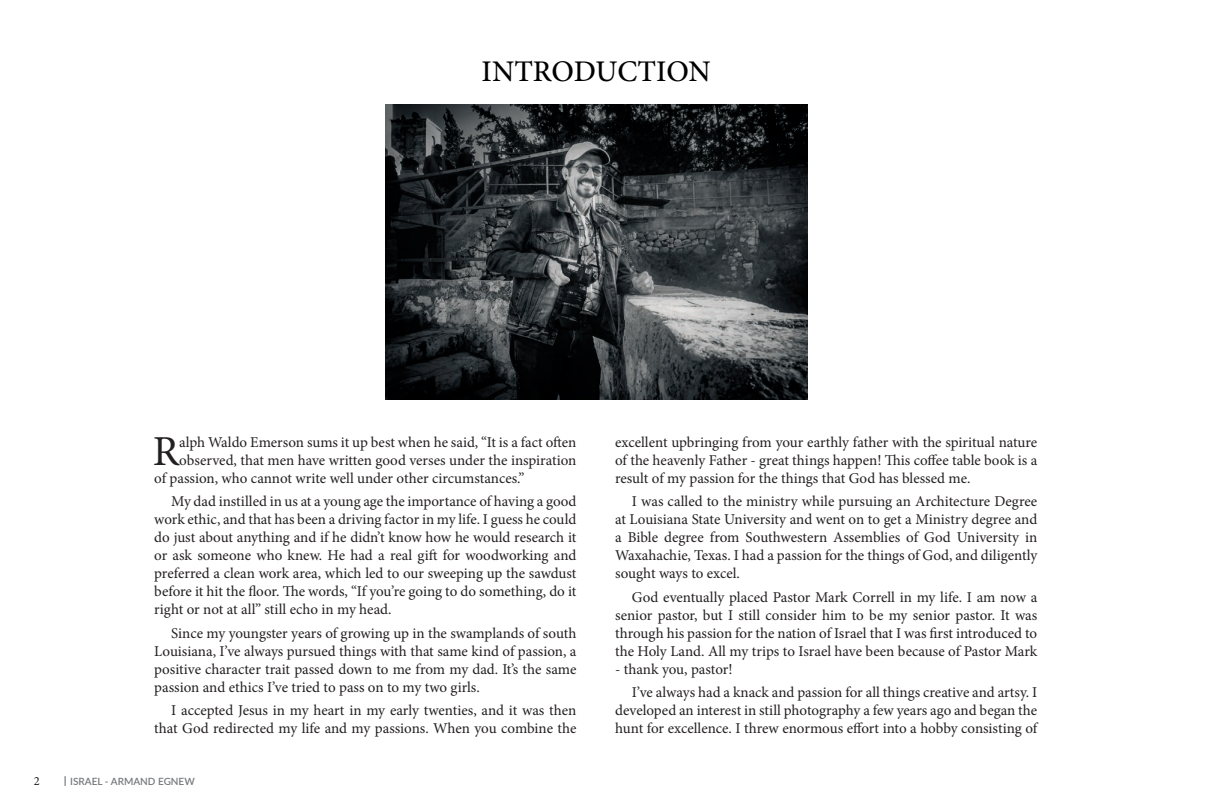
<style>
.page{position:relative;width:1215px;height:810px;background:#fff}
.page>*{position:absolute;margin:0;border:0;box-sizing:border-box;transform-origin:0 0}
.t1{font:42.75px "Minion Pro";color:#231f20}
.t2{font:500 30px "Minion Pro";color:#000}
.t3{font:15px/18px "Minion Pro";letter-spacing:-.005em;color:#231f20;text-align:justify}
.t4{font:12.5px "Minion Pro";color:#231f20}
.t5{font:600 10px "Lato";color:#76787b}
</style>
<div class="page">
<img style="left:385px;top:104px;width:422px;height:296px">
<p class="t2" style="left:482px;top:51px;width:231px">INTRODUCTION</p>
<p class="t1" style="left:153px;top:422px;width:28px">R</p>
<p class="t3" style="left:179px;top:433px;width:399px">alph Waldo Emerson sums it up best when he said, “It is a fact often</p>
<p class="t3" style="left:179px;top:451px;width:399px">observed, that men have written good verses under the inspiration</p>
<p class="t3" style="left:154px;top:469px;width:372px">of passion, who cannot write well under other circumstances.”</p>
<p class="t3" style="left:154px;top:492px;width:424px;text-indent:17px">My dad instilled in us at a young age the importance of having a good work ethic, and that has been a driving factor in my life. I guess he could do just about anything and if he didn’t know how he would research it or ask someone who knew. He had a real gift for woodworking and preferred a clean work area, which led to our sweeping up the sawdust before it hit the floor. The words, “If you’re going to do something, do it right or not at all” still echo in my head.</p>
<p class="t3" style="left:154px;top:624px;width:424px;text-indent:17px">Since my youngster years of growing up in the swamplands of south Louisiana, I’ve always pursued things with that same kind of passion, a positive character trait passed down to me from my dad. It’s the same passion and ethics I’ve tried to pass on to my two girls.</p>
<p class="t3" style="left:154px;top:702px;width:424px;text-align:right">I accepted Jesus in my heart in my early twenties, and it was then that God redirected my life and my passions. When you combine the</p>
<p class="t4" style="left:34px;top:773px;width:7px">2</p>
<p class="t5" style="left:70px;top:774px;width:126px">ISRAEL - ARMAND EGNEW</p>
<p class="t3" style="left:615px;top:433px;width:424px">excellent upbringing from your earthly father with the spiritual nature of the heavenly Father - great things happen! This coffee table book is a result of my passion for the things that God has blessed me.</p>
<p class="t3" style="left:615px;top:492px;width:424px;text-indent:17px">I was called to the ministry while pursuing an Architecture Degree at Louisiana State University and went on to get a Ministry degree and a Bible degree from Southwestern Assemblies of God University in Waxahachie, Texas. I had a passion for the things of God, and diligently sought ways to excel.</p>
<p class="t3" style="left:615px;top:588px;width:424px;text-indent:17px">God eventually placed Pastor Mark Correll in my life. I am now a senior pastor, but I still consider him to be my senior pastor. It was through his passion for the nation of Israel that I was first introduced to the Holy Land. All my trips to Israel have been because of Pastor Mark</p>
<p class="t3" style="left:615px;top:660px;width:119px">- thank you, pastor!</p>
<p class="t3" style="left:615px;top:684px;width:424px;text-indent:17px">I’ve always had a knack and passion for all things creative and artsy. I developed an interest in still photography a few years ago and began the hunt for excellence. I threw enormous effort into a hobby consisting of</p>
</div>
